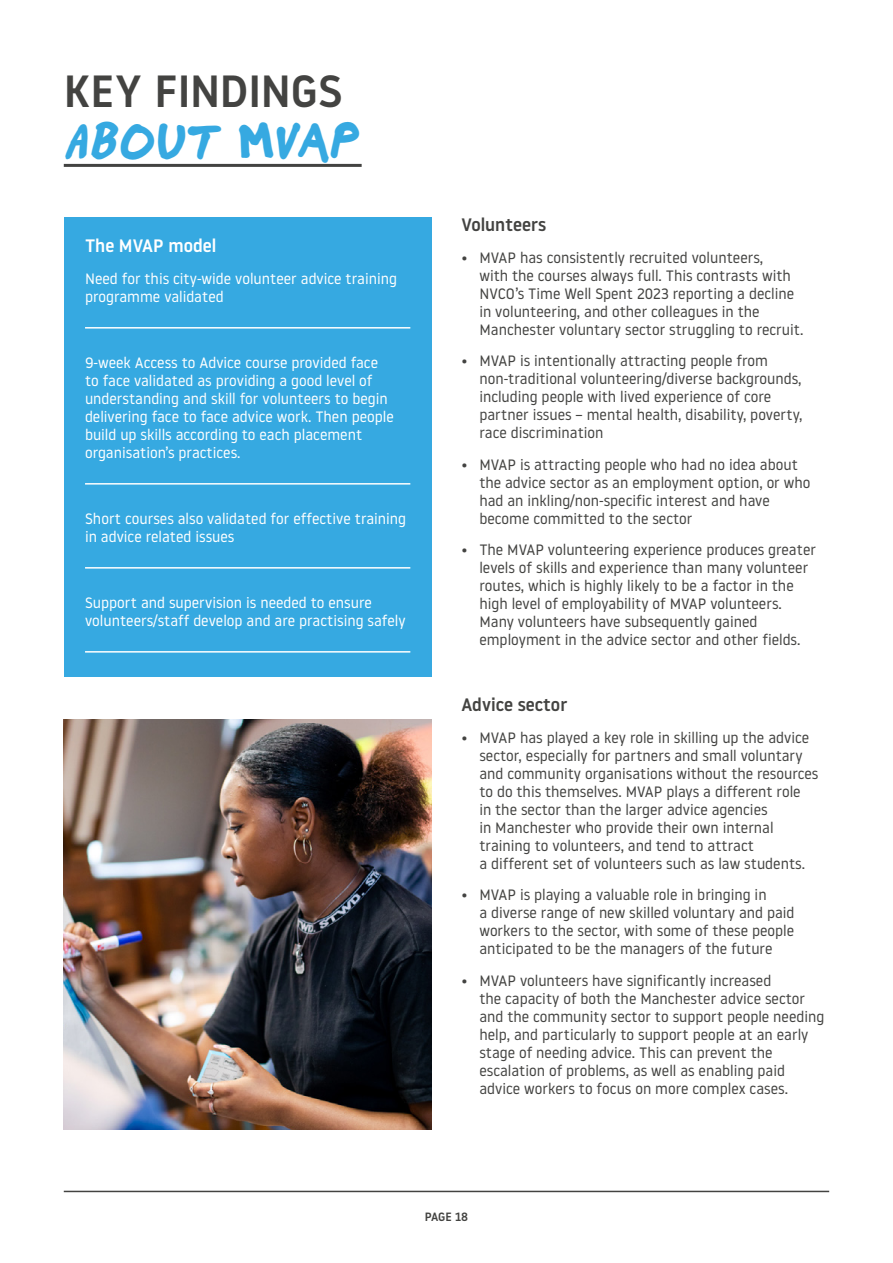
<style>
.page{position:relative;width:893px;height:1263px;background:#fff}
.page>*{position:absolute;margin:0;border:0;box-sizing:border-box;transform-origin:0 0}
.t1{font:48px "Volunteers Hand";letter-spacing:-.025em;color:#36a9e1}
.t2{font:500 45px "Noway";letter-spacing:-.005em;color:#434341}
.t3{font:500 18px "Noway";color:#434341}
.t4{font:500 18px "Noway";color:#fff}
.t5{font:15px/18px "Noway";color:#434341}
.t6{font:15px/18px "Noway";color:#fff}
.t7{font:500 12px "Noway";letter-spacing:-.005em;color:#434341}
</style>
<div class="page">
<img style="left:64px;top:719px;width:368px;height:410px">
<hr style="left:64px;top:1191px;width:765px;height:1px;background:#434341">
<hr style="left:64px;top:164px;width:298px;height:3px;background:#434341">
<div style="left:64px;top:217px;width:368px;height:459px;background:#36a9e1"></div>
<hr style="left:85px;top:327px;width:325px;height:2px;background:#fff">
<hr style="left:85px;top:483px;width:325px;height:2px;background:#fff">
<hr style="left:85px;top:567px;width:325px;height:2px;background:#fff">
<hr style="left:85px;top:651px;width:325px;height:2px;background:#fff">
<h2 class="t2" style="left:64px;top:60px;width:281px">KEY FINDINGS</h2>
<h1 class="t1" style="left:64px;top:109px;width:299px">ABOUT MVAP</h1>
<p class="t4" style="left:85px;top:233px;width:133px">The MVAP model</p>
<p class="t6" style="left:85px;top:269px;width:313px">Need for this city-wide volunteer advice training programme validated</p>
<p class="t6" style="left:85px;top:353px;width:310px">9-week Access to Advice course provided face to face validated as providing a good level of understanding and skill for volunteers to begin delivering face to face advice work. Then people build up skills according to each placement organisation’s practices.</p>
<p class="t6" style="left:85px;top:509px;width:323px">Short courses also validated for effective training in advice related issues</p>
<p class="t6" style="left:85px;top:593px;width:322px">Support and supervision is needed to ensure volunteers/staff develop and are practising safely</p>
<p class="t3" style="left:461px;top:212px;width:86px">Volunteers</p>
<p class="t5" style="left:479px;top:248px;width:325px;text-indent:-18px">• MVAP has consistently recruited volunteers,<br>with the courses always full. This contrasts with NVCO’s Time Well Spent 2023 reporting a decline in volunteering, and other colleagues in the Manchester voluntary sector struggling to recruit.</p>
<p class="t5" style="left:479px;top:351px;width:325px;text-indent:-18px">• MVAP is intentionally attracting people from non-traditional volunteering/diverse backgrounds, including people with lived experience of core partner issues – mental health, disability, poverty, race discrimination</p>
<p class="t5" style="left:479px;top:455px;width:333px;text-indent:-18px">• MVAP is attracting people who had no idea about the advice sector as an employment option, or who had an inkling/non-specific interest and have become committed to the sector</p>
<p class="t5" style="left:479px;top:540px;width:338px;text-indent:-18px">• The MVAP volunteering experience produces greater levels of skills and experience than many volunteer routes, which is highly likely to be a factor in the high level of employability of MVAP volunteers.<br>Many volunteers have subsequently gained employment in the advice sector and other fields.</p>
<p class="t3" style="left:461px;top:692px;width:107px">Advice sector</p>
<p class="t5" style="left:479px;top:728px;width:341px;text-indent:-18px">• MVAP has played a key role in skilling up the advice sector, especially for partners and small voluntary and community organisations without the resources to do this themselves. MVAP plays a different role<br>in the sector than the larger advice agencies<br>in Manchester who provide their own internal training to volunteers, and tend to attract<br>a different set of volunteers such as law students.</p>
<p class="t5" style="left:479px;top:885px;width:317px;text-indent:-18px">• MVAP is playing a valuable role in bringing in<br>a diverse range of new skilled voluntary and paid workers to the sector, with some of these people anticipated to be the managers of the future</p>
<p class="t5" style="left:479px;top:971px;width:346px;text-indent:-18px">• MVAP volunteers have significantly increased<br>the capacity of both the Manchester advice sector and the community sector to support people needing help, and particularly to support people at an early stage of needing advice. This can prevent the escalation of problems, as well as enabling paid advice workers to focus on more complex cases.</p>
<p class="t7" style="left:425px;top:1208px;width:45px">PAGE 18</p>
</div>
